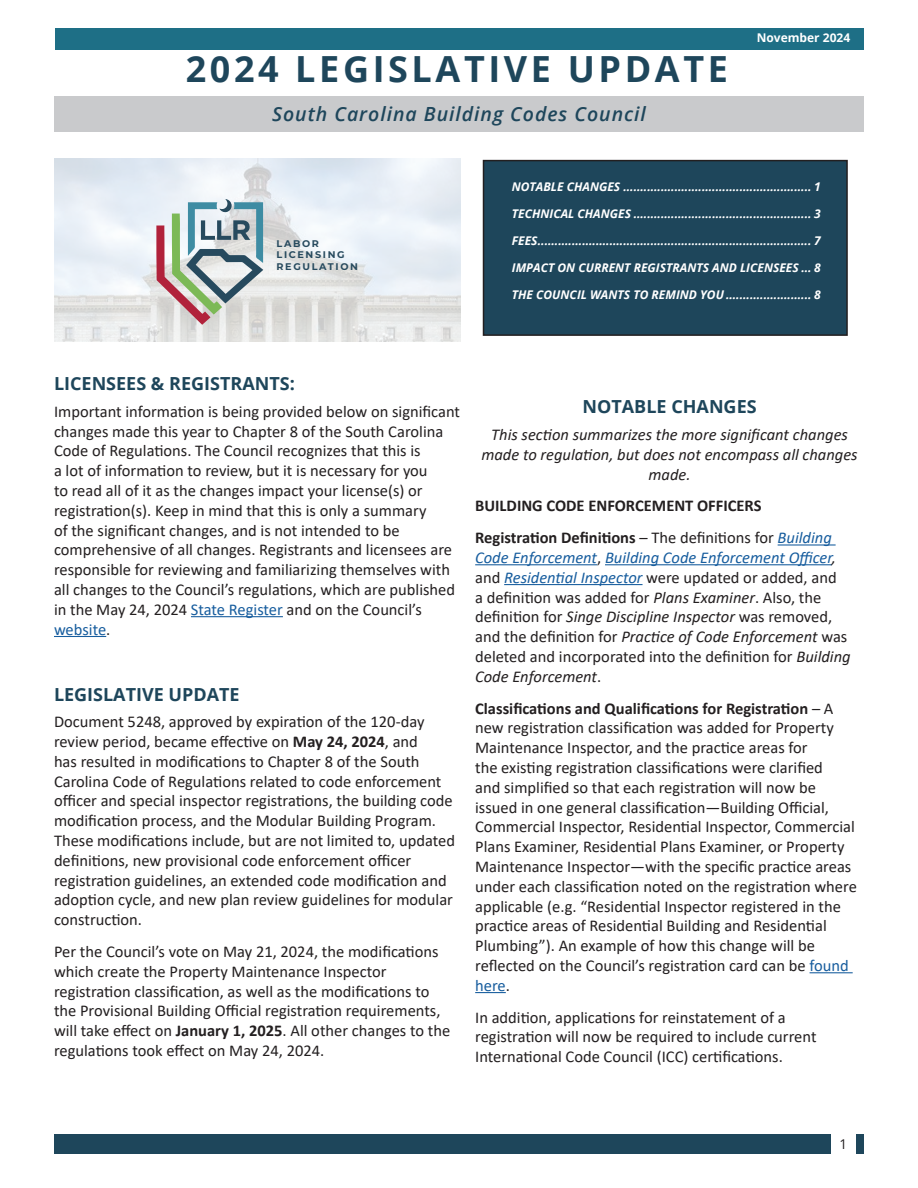
<style>
.page{position:relative;width:918px;height:1188px;background:#fff}
.page>*{position:absolute;margin:0;border:0;box-sizing:border-box;transform-origin:0 0}
.t1{font:700 36px "Open Sans";letter-spacing:.1em;color:#1e465b}
.t2{font:italic 600 19.5px "Open Sans";letter-spacing:.05em;color:#1e465b}
.t3{font:700 18px "Open Sans";color:#1e465b}
.t4{font:16.5px/19.8px "Calibri";color:#231f20}
.t5{font:italic 16.5px/19.8px "Calibri";color:#231f20;text-align:center}
.t6{font:700 16.5px/31.8px "Calibri";color:#231f20}
.t7{font:13.5px "Open Sans";color:#231f20}
.t8{font:italic 700 12px "Open Sans";color:#fff}
.t9{font:700 12px "Open Sans";color:#fff}
.t10{font:700 9.6px/11.6px "Montserrat";letter-spacing:.17em;color:#274a5e}
.s1{color:#175d9e}
.s2{font-weight:700}
.s3{font-weight:400}
.s4{font-weight:400;font-style:italic;color:#175d9e}
.s5{font-style:italic;color:#175d9e}
.s6{font-style:italic}
</style>
<div class="page">
<div style="left:54px;top:1134px;width:777px;height:19px;background:#1e465b"></div>
<div style="left:856px;top:1134px;width:8px;height:19px;background:#1e465b"></div>
<div style="left:56px;top:28px;width:808px;height:22px;background:#1e6f86"></div>
<div style="left:54px;top:96px;width:810px;height:35px;background:#c9cacc"></div>
<hr style="left:191px;top:616px;width:92px;height:1px;background:#175d9e">
<hr style="left:54px;top:636px;width:52px;height:1px;background:#175d9e">
<img style="left:54px;top:159px;width:406px;height:182px">
<svg style="left:156px;top:199px;width:107px;height:126px;background:#b4bab9"></svg>
<hr style="left:778px;top:544px;width:58px;height:2px;background:#175d9e">
<hr style="left:475px;top:564px;width:122px;height:1px;background:#175d9e">
<hr style="left:605px;top:564px;width:227px;height:1px;background:#175d9e">
<hr style="left:504px;top:584px;width:139px;height:1px;background:#175d9e">
<hr style="left:810px;top:972px;width:43px;height:1px;background:#175d9e">
<hr style="left:475px;top:992px;width:31px;height:1px;background:#175d9e">
<div style="left:484px;top:161px;width:363px;height:174px;background:#1e465b"></div>
<div style="left:483px;top:160px;width:365px;height:176px;border:2px solid #231f20"></div>
<h1 class="t1" style="left:186px;top:43px;width:544px">2024 LEGISLATIVE UPDATE</h1>
<p class="t2" style="left:272px;top:101px;width:375px">South Carolina Building Codes Council</p>
<p class="t9" style="left:757px;top:29px;width:95px">November 2024</p>
<p class="t10" style="left:277px;top:237px;width:83px">LABOR<br>LICENSING<br>REGULATION</p>
<p class="t8" style="left:512px;top:178px;width:310px">NOTABLE CHANGES ....................................................... 1</p>
<p class="t8" style="left:512px;top:205px;width:311px">TECHNICAL CHANGES .................................................... 3</p>
<p class="t8" style="left:512px;top:232px;width:311px">FEES................................................................................ 7</p>
<p class="t8" style="left:512px;top:259px;width:311px">IMPACT ON CURRENT REGISTRANTS AND LICENSEES ... 8</p>
<p class="t8" style="left:512px;top:286px;width:311px">THE COUNCIL WANTS TO REMIND YOU ......................... 8</p>
<p class="t3" style="left:54px;top:371px;width:242px">LICENSEES &amp; REGISTRANTS:</p>
<p class="t4" style="left:54px;top:401px;width:408px">Important information is being provided below on significant changes made this year to Chapter 8 of the South Carolina Code of Regulations. The Council recognizes that this is<br>a lot of information to review, but it is necessary for you<br>to read all of it as the changes impact your license(s) or registration(s). Keep in mind that this is only a summary<br>of the significant changes, and is not intended to be comprehensive of all changes. Registrants and licensees are responsible for reviewing and familiarizing themselves with all changes to the Council’s regulations, which are published in the May 24, 2024 <span class="s1">State Register</span> and on the Council’s <span class="s1">website</span>.</p>
<p class="t3" style="left:54px;top:681px;width:187px">LEGISLATIVE UPDATE</p>
<p class="t4" style="left:54px;top:711px;width:403px">Document 5248, approved by expiration of the 120-day review period, became effective on <span class="s2">May 24, 2024</span>, and<br>has resulted in modifications to Chapter 8 of the South Carolina Code of Regulations related to code enforcement officer and special inspector registrations, the building code modification process, and the Modular Building Program.<br>These modifications include, but are not limited to, updated definitions, new provisional code enforcement officer registration guidelines, an extended code modification and adoption cycle, and new plan review guidelines for modular construction.</p>
<p class="t4" style="left:54px;top:941px;width:398px">Per the Council’s vote on May 21, 2024, the modifications which create the Property Maintenance Inspector registration classification, as well as the modifications to the Provisional Building Official registration requirements, will take effect on <span class="s2">January 1, 2025</span>. All other changes to the regulations took effect on May 24, 2024.</p>
<p class="t3" style="left:583px;top:394px;width:176px">NOTABLE CHANGES</p>
<p class="t5" style="left:481px;top:424px;width:378px">This section summarizes the more significant changes made to regulation, but does not encompass all changes made.</p>
<p class="t6" style="left:475px;top:490px;width:358px">BUILDING CODE ENFORCEMENT OFFICERS<br>Registration Definitions <span class="s3">– The definitions for</span> <span class="s4">Building</span></p>
<p class="t4" style="left:475px;top:547px;width:377px"><span class="s5">Code Enforcement</span>, <span class="s5">Building Code Enforcement Officer</span><span class="s6">, </span>and <span class="s5">Residential Inspector</span> were updated or added, and<br>a definition was added for <span class="s6">Plans Examiner</span>. Also, the definition for <span class="s6">Singe Discipline Inspector</span> was removed, and the definition for <span class="s6">Practice of Code Enforcement</span> was deleted and incorporated into the definition for <span class="s6">Building Code Enforcement</span>.</p>
<p class="t4" style="left:475px;top:698px;width:383px"><span class="s2">Classifications and Qualifications for Registration</span> – A new registration classification was added for Property Maintenance Inspector, and the practice areas for<br>the existing registration classifications were clarified<br>and simplified so that each registration will now be issued in one general classification—Building Official, Commercial Inspector, Residential Inspector, Commercial Plans Examiner, Residential Plans Examiner, or Property Maintenance Inspector—with the specific practice areas under each classification noted on the registration where applicable (e.g. “Residential Inspector registered in the practice areas of Residential Building and Residential Plumbing”). An example of how this change will be reflected on the Council’s registration card can be <span class="s1">found here</span>.</p>
<p class="t4" style="left:475px;top:1007px;width:343px">In addition, applications for reinstatement of a registration will now be required to include current<br>International Code Council (ICC) certifications.</p>
<p class="t7" style="left:840px;top:1135px;width:9px">1</p>
</div>
